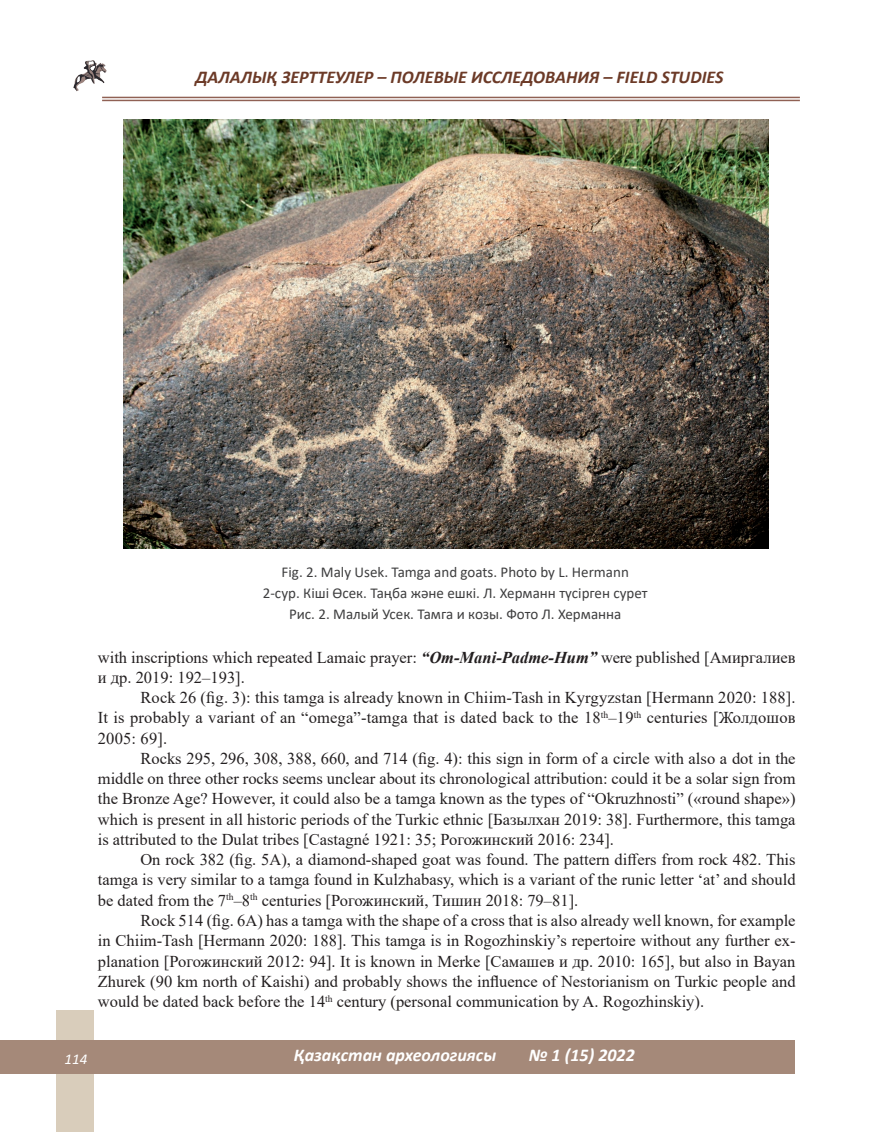
<style>
.page{position:relative;width:885px;height:1132px;background:#fff}
.page>*{position:absolute;margin:0;border:0;box-sizing:border-box;transform-origin:0 0}
.t1{font:italic 700 18px "Calibri";color:#6c3a27}
.t2{font:italic 700 18px "Calibri";color:#fff}
.t3{font:16.5px/20.2px "Times New Roman";color:#231f20;text-align:justify}
.t4{font:15px/21px "Calibri";color:#3e3e3f;text-align:center}
.t5{font:italic 15px "Calibri";color:#fff}
.s1{font-weight:700;font-style:italic}
</style>
<div class="page">
<img style="left:73px;top:60px;width:34px;height:32px">
<hr style="left:102px;top:97px;width:697px;height:1px;background:#906154">
<hr style="left:102px;top:100px;width:697px;height:1px;background:#906154">
<div style="left:56px;top:1010px;width:38px;height:121px;background:#d9cdbb"></div>
<div style="left:0;top:1040px;width:884px;height:33px;background:#a58979"></div>
<div style="left:795px;top:1022px;width:89px;height:68px;background:#fff"></div>
<img style="left:123px;top:119px;width:645px;height:430px">
<p class="t1" style="left:195px;top:64px;width:529px">ДАЛАЛЫҚ ЗЕРТТЕУЛЕР – ПОЛЕВЫЕ ИССЛЕДОВАНИЯ – FIELD STUDIES</p>
<p class="t4" style="left:263px;top:561px;width:386px">Fig. 2. Maly Usek. Tamga and goats. Photo by L. Hermann<br>2-сур. Кіші Өсек. Таңба және ешкі. Л. Херманн түсірген сурет<br>Рис. 2. Малый Усек. Тамга и козы. Фото Л. Херманна</p>
<p class="t3" style="left:98px;top:646px;width:699px">with inscriptions which repeated Lamaic prayer: <span class="s1">“Om-Mani-Padme-Hum”</span> were published [Амиргалиев и др. 2019: 192–193].</p>
<p class="t3" style="left:98px;top:686px;width:699px;text-indent:43px">Rock 26 (fig. 3): this tamga is already known in Chiim-Tash in Kyrgyzstan [Hermann 2020: 188].<br>It is probably a variant of an “omega”-tamga that is dated back to the 18<sup>th</sup>–19<sup>th</sup> centuries [Жолдошов 2005: 69].</p>
<p class="t3" style="left:98px;top:747px;width:699px;text-indent:43px">Rocks 295, 296, 308, 388, 660, and 714 (fig. 4): this sign in form of a circle with also a dot in the middle on three other rocks seems unclear about its chronological attribution: could it be a solar sign from the Bronze Age? However, it could also be a tamga known as the types of “Okruzhnosti” («round shape») which is present in all historic periods of the Turkic ethnic [Базылхан 2019: 38]. Furthermore, this tamga is attributed to the Dulat tribes [Castagné 1921: 35; Рогожинский 2016: 234].</p>
<p class="t3" style="left:98px;top:848px;width:699px;text-indent:43px">On rock 382 (fig. 5A), a diamond-shaped goat was found. The pattern differs from rock 482. This tamga is very similar to a tamga found in Kulzhabasy, which is a variant of the runic letter ‘at’ and should be dated from the 7<sup>th</sup>–8<sup>th</sup> centuries [Рогожинский, Тишин 2018: 79–81].</p>
<p class="t3" style="left:98px;top:909px;width:699px;text-indent:43px">Rock 514 (fig. 6A) has a tamga with the shape of a cross that is also already well known, for example in Chiim-Tash [Hermann 2020: 188]. This tamga is in Rogozhinskiy’s repertoire without any further ex&shy;planation [Рогожинский 2012: 94]. It is known in Merke [Cамашев и др. 2010: 165], but also in Bayan Zhurek (90 km north of Kaishi) and probably shows the influence of Nestorianism on Turkic people and would be dated back before the 14<sup>th</sup> century (personal communication by A. Rogozhinskiy).</p>
<p class="t5" style="left:64px;top:1048px;width:24px">114</p>
<p class="t2" style="left:294px;top:1042px;width:204px">Қазақстан археологиясы</p>
<p class="t2" style="left:528px;top:1042px;width:108px">№ 1 (15) 2022</p>
</div>
